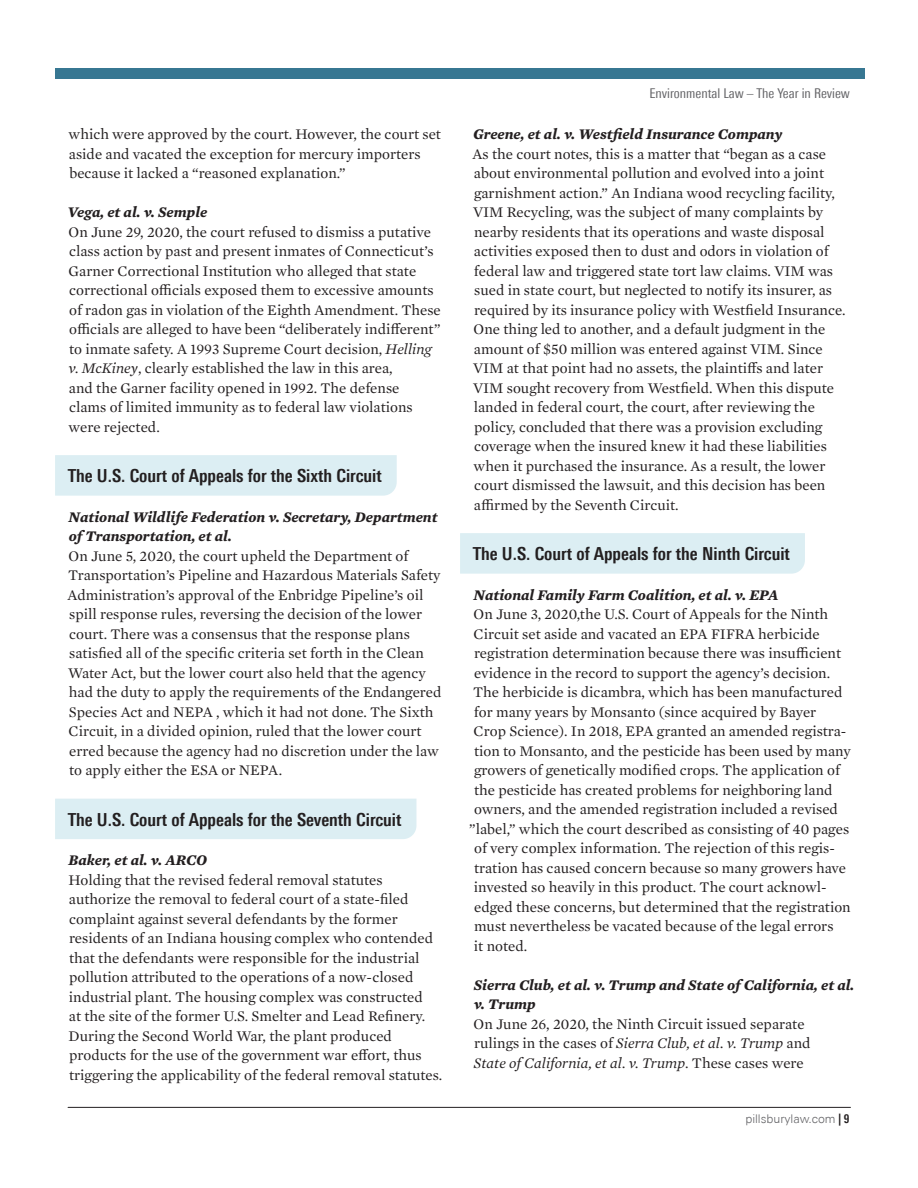
<style>
.page{position:relative;width:918px;height:1188px;background:#fff}
.page>*{position:absolute;margin:0;border:0;box-sizing:border-box;transform-origin:0 0}
.Body_-_Header_2{font:700 condensed 18px "Univers Next Pro";color:#231f20}
.Body_-_Main{font:15px/19.5px "Mercury Text G1";color:#231f20}
.body_bold_no_space{font:italic 700 15px/19.5px "Mercury Text G1";color:#231f20}
.t1{font:condensed 13.5px "Univers Next Pro";color:#636366}
.t2{font:300 12px "Univers Next Pro";color:#636366}
.s1{font-style:italic}
.s2{font-weight:700;font-stretch:condensed;color:#231f20}
</style>
<div class="page">
<div style="left:55px;top:455px;width:342px;height:41px;background:#dceef3"></div>
<div style="left:55px;top:799px;width:361px;height:40px;background:#dceef3"></div>
<div style="left:460px;top:533px;width:345px;height:41px;background:#dceef3"></div>
<hr style="left:68px;top:1107px;width:783px;height:1px;background:#231f20">
<div style="left:55px;top:68px;width:810px;height:11px;background:#377792"></div>
<p class="Body_-_Main" style="left:69px;top:124px;width:374px">which were approved by the court. However, the court set aside and vacated the exception for mercury importers because it lacked a “reasoned explanation.”</p>
<p class="body_bold_no_space" style="left:68px;top:202px;width:141px">Vega, et al. v. Semple</p>
<p class="Body_-_Main" style="left:69px;top:221px;width:374px">On June 29, 2020, the court refused to dismiss a putative class action by past and present inmates of Connecticut’s Garner Correctional Institution who alleged that state correctional officials exposed them to excessive amounts of radon gas in violation of the Eighth Amendment. These officials are alleged to have been “deliberately indifferent” to inmate safety. A 1993 Supreme Court decision, <span class="s1">Helling v. McKiney</span>, clearly established the law in this area,<br>and the Garner facility opened in 1992. The defense<br>clams of limited immunity as to federal law violations were rejected.</p>
<p class="Body_-_Header_2" style="left:68px;top:465px;width:315px">The U.S. Court of Appeals for the Sixth Circuit</p>
<p class="body_bold_no_space" style="left:69px;top:506px;width:371px">National Wildlife Federation v. Secretary, Department of Transportation, et al.</p>
<p class="Body_-_Main" style="left:67px;top:545px;width:376px">On June 5, 2020, the court upheld the Department of Transportation’s Pipeline and Hazardous Materials Safety Administration’s approval of the Enbridge Pipeline’s oil spill response rules, reversing the decision of the lower court. There was a consensus that the response plans satisfied all of the specific criteria set forth in the Clean Water Act, but the lower court also held that the agency had the duty to apply the requirements of the Endangered Species Act and NEPA , which it had not done. The Sixth Circuit, in a divided opinion, ruled that the lower court erred because the agency had no discretion under the law to apply either the ESA or NEPA.</p>
<p class="Body_-_Header_2" style="left:68px;top:809px;width:335px">The U.S. Court of Appeals for the Seventh Circuit</p>
<p class="body_bold_no_space" style="left:69px;top:850px;width:140px">Baker, et al. v. ARCO</p>
<p class="Body_-_Main" style="left:69px;top:869px;width:375px">Holding that the revised federal removal statutes authorize the removal to federal court of a state-filed complaint against several defendants by the former residents of an Indiana housing complex who contended that the defendants were responsible for the industrial pollution attributed to the operations of a now-closed industrial plant. The housing complex was constructed<br>at the site of the former U.S. Smelter and Lead Refinery.<br>During the Second World War, the plant produced products for the use of the government war effort, thus triggering the applicability of the federal removal statutes.</p>
<p class="t1" style="left:649px;top:86px;width:202px">Environmental Law – The Year in Review</p>
<p class="body_bold_no_space" style="left:473px;top:124px;width:311px">Greene, et al. v. Westfield Insurance Company</p>
<p class="Body_-_Main" style="left:472px;top:143px;width:374px">As the court notes, this is a matter that “began as a case about environmental pollution and evolved into a joint garnishment action.” An Indiana wood recycling facility, VIM Recycling, was the subject of many complaints by nearby residents that its operations and waste disposal activities exposed then to dust and odors in violation of federal law and triggered state tort law claims. VIM was sued in state court, but neglected to notify its insurer, as required by its insurance policy with Westfield Insurance.<br>One thing led to another, and a default judgment in the amount of $50 million was entered against VIM. Since VIM at that point had no assets, the plaintiffs and later VIM sought recovery from Westfield. When this dispute landed in federal court, the court, after reviewing the policy, concluded that there was a provision excluding coverage when the insured knew it had these liabilities when it purchased the insurance. As a result, the lower court dismissed the lawsuit, and this decision has been affirmed by the Seventh Circuit.</p>
<p class="Body_-_Header_2" style="left:473px;top:543px;width:319px">The U.S. Court of Appeals for the Ninth Circuit</p>
<p class="body_bold_no_space" style="left:474px;top:584px;width:307px">National Family Farm Coalition, et al. v. EPA</p>
<p class="Body_-_Main" style="left:474px;top:604px;width:356px">On June 3, 2020,the U.S. Court of Appeals for the Ninth</p>
<p class="Body_-_Main" style="left:474px;top:623px;width:348px">Circuit set aside and vacated an EPA FIFRA herbicide</p>
<p class="Body_-_Main" style="left:474px;top:643px;width:369px">registration determination because there was insufficient</p>
<p class="Body_-_Main" style="left:474px;top:662px;width:358px">evidence in the record to support the agency’s decision.</p>
<p class="Body_-_Main" style="left:473px;top:682px;width:371px">The herbicide is dicambra, which has been manufactured</p>
<p class="Body_-_Main" style="left:474px;top:701px;width:344px">for many years by Monsanto (since acquired by Bayer</p>
<p class="Body_-_Main" style="left:474px;top:721px;width:374px">Crop Science). In 2018, EPA granted an amended registra-</p>
<p class="Body_-_Main" style="left:474px;top:740px;width:378px">tion to Monsanto, and the pesticide has been used by many</p>
<p class="Body_-_Main" style="left:474px;top:760px;width:367px">growers of genetically modified crops. The application of</p>
<p class="Body_-_Main" style="left:474px;top:779px;width:360px">the pesticide has created problems for neighboring land</p>
<p class="Body_-_Main" style="left:474px;top:799px;width:365px">owners, and the amended registration included a revised</p>
<p class="Body_-_Main" style="left:469px;top:818px;width:381px">”label,” which the court described as consisting of 40 pages</p>
<p class="Body_-_Main" style="left:474px;top:838px;width:362px">of very complex information. The rejection of this regis-</p>
<p class="Body_-_Main" style="left:474px;top:857px;width:374px">tration has caused concern because so many growers have</p>
<p class="Body_-_Main" style="left:474px;top:877px;width:354px">invested so heavily in this product. The court acknowl-</p>
<p class="Body_-_Main" style="left:474px;top:896px;width:378px">edged these concerns, but determined that the registration</p>
<p class="Body_-_Main" style="left:474px;top:916px;width:361px">must nevertheless be vacated because of the legal errors</p>
<p class="Body_-_Main" style="left:474px;top:935px;width:55px">it noted.</p>
<p class="body_bold_no_space" style="left:474px;top:974px;width:382px">Sierra Club, et al. v. Trump and State of California, et al. v. Trump</p>
<p class="Body_-_Main" style="left:474px;top:1013px;width:338px">On June 26, 2020, the Ninth Circuit issued separate rulings in the cases of <span class="s1">Sierra Club, et al. v. Trump</span> and<br><span class="s1">State of California, et al. v. Trump</span>. These cases were</p>
<p class="t2" style="left:745px;top:1112px;width:106px">pillsburylaw.com <span class="s2">| 9</span></p>
</div>
